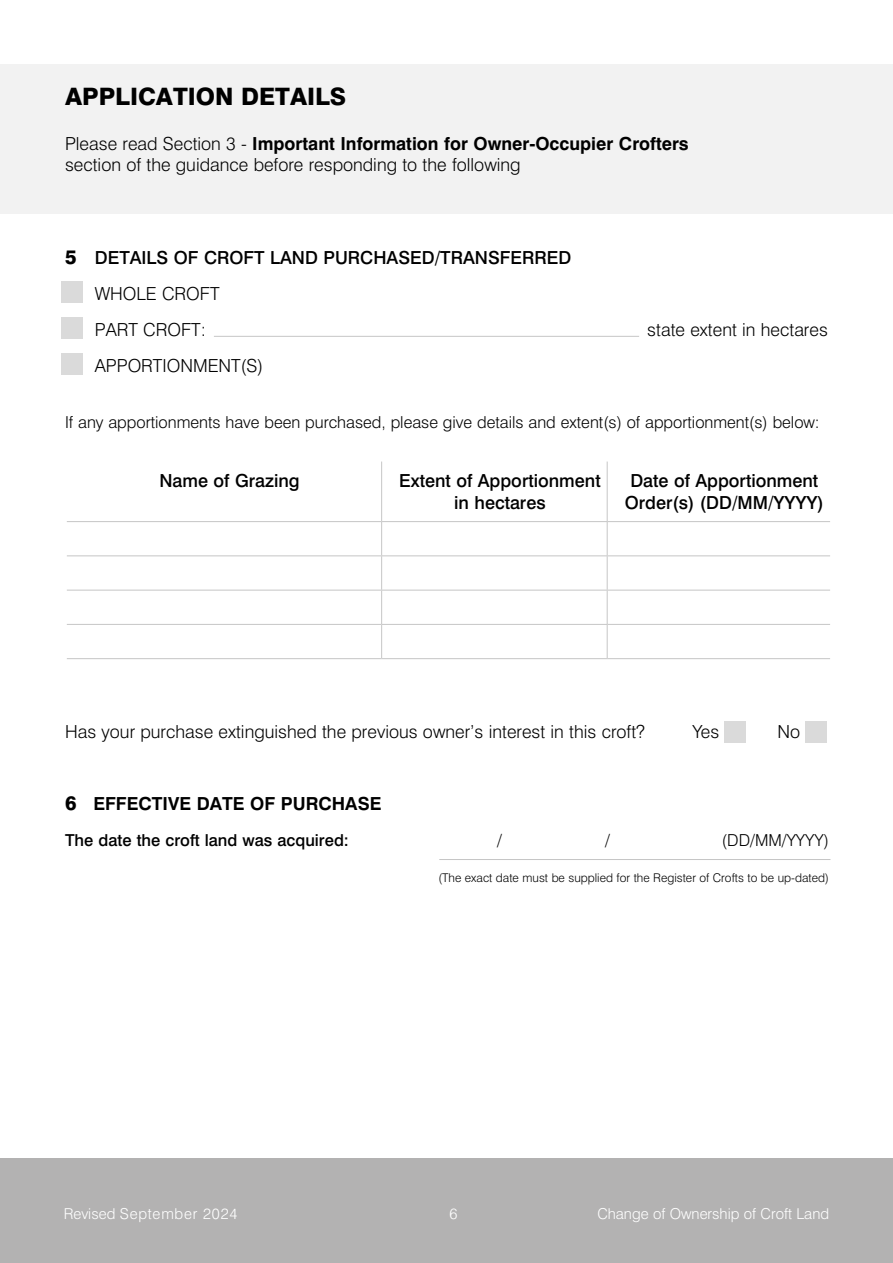
<style>
.page{position:relative;width:893px;height:1263px;background:#fff}
.page>*{position:absolute;margin:0;border:0;box-sizing:border-box;transform-origin:0 0}
.t1{font:800 24px "Swiss 721 BT";color:#000}
.t2{font:300 18px/21px "Swiss 721 BT";color:#000}
.t3{font:500 18px/36px "Swiss 721 BT";color:#000;text-align:center}
.t4{font:700 18px "Swiss 721 BT";color:#000}
.t5{font:300 16.5px "Swiss 721 BT";color:#000}
.t6{font:500 16.5px "Swiss 721 BT";color:#000}
.t7{font:300 15px "Swiss 721 BT";color:#fff}
.t8{font:300 15px "Swiss 721 BT";letter-spacing:.05em;color:#fff}
.t9{font:300 12px "Swiss 721 BT";color:#000}
.s1{font-weight:700}
.s2{font-weight:800;font-size:19.5px}
.s3{font-weight:300}
</style>
<div class="page">
<div style="left:0;top:1158px;width:893px;height:105px;background:#b3b2b2"></div>
<div style="left:0;top:64px;width:893px;height:149px;background:#f2f2f2"></div>
<hr style="left:214px;top:336px;width:425px;height:1px;background:#c6c6c6">
<hr style="left:439px;top:859px;width:391px;height:1px;background:#c6c6c6">
<div style="left:724px;top:721px;width:22px;height:21px;background:#dadada"></div>
<div style="left:805px;top:721px;width:22px;height:21px;background:#dadada"></div>
<div style="left:61px;top:281px;width:21px;height:21px;background:#dadada"></div>
<div style="left:61px;top:317px;width:21px;height:21px;background:#dadada"></div>
<div style="left:61px;top:353px;width:21px;height:21px;background:#dadada"></div>
<svg style="left:67px;top:462px;width:763px;height:196px"></svg>
<hr style="left:381px;top:461px;width:1px;height:60px;background:#c6c6c6">
<hr style="left:607px;top:461px;width:1px;height:60px;background:#c6c6c6">
<hr style="left:67px;top:521px;width:315px;height:1px;background:#c6c6c6">
<hr style="left:382px;top:521px;width:225px;height:1px;background:#c6c6c6">
<hr style="left:381px;top:522px;width:1px;height:33px;background:#c6c6c6">
<hr style="left:607px;top:521px;width:223px;height:1px;background:#c6c6c6">
<hr style="left:607px;top:522px;width:1px;height:33px;background:#c6c6c6">
<hr style="left:67px;top:555px;width:315px;height:1px;background:#c6c6c6">
<hr style="left:382px;top:555px;width:225px;height:1px;background:#c6c6c6">
<hr style="left:381px;top:556px;width:1px;height:34px;background:#c6c6c6">
<hr style="left:607px;top:555px;width:223px;height:1px;background:#c6c6c6">
<hr style="left:607px;top:556px;width:1px;height:34px;background:#c6c6c6">
<hr style="left:67px;top:590px;width:315px;height:1px;background:#c6c6c6">
<hr style="left:382px;top:590px;width:225px;height:1px;background:#c6c6c6">
<hr style="left:381px;top:590px;width:1px;height:34px;background:#c6c6c6">
<hr style="left:607px;top:590px;width:223px;height:1px;background:#c6c6c6">
<hr style="left:607px;top:590px;width:1px;height:34px;background:#c6c6c6">
<hr style="left:67px;top:624px;width:315px;height:1px;background:#c6c6c6">
<hr style="left:382px;top:624px;width:225px;height:1px;background:#c6c6c6">
<hr style="left:381px;top:625px;width:1px;height:33px;background:#c6c6c6">
<hr style="left:607px;top:624px;width:223px;height:1px;background:#c6c6c6">
<hr style="left:607px;top:625px;width:1px;height:33px;background:#c6c6c6">
<hr style="left:67px;top:658px;width:315px;height:1px;background:#c6c6c6">
<hr style="left:382px;top:658px;width:225px;height:1px;background:#c6c6c6">
<hr style="left:607px;top:658px;width:223px;height:1px;background:#c6c6c6">
<h1 class="t1" style="left:65px;top:82px;width:283px">APPLICATION DETAILS</h1>
<p class="t2" style="left:65px;top:133px;width:625px">Please read Section 3 - <span class="s1">Important Information for Owner-Occupier Crofters </span>section of the guidance before responding to the following</p>
<p class="t3" style="left:95px;top:239px;width:478px;text-align:left;text-indent:-30px"><span class="s2">5</span> DETAILS OF CROFT LAND PURCHASED/TRANSFERRED<br><span class="s3">WHOLE CROFT<br>PART CROFT:</span></p>
<p class="t2" style="left:95px;top:355px;width:170px">APPORTIONMENT(S)</p>
<p class="t2" style="left:647px;top:319px;width:182px">state extent in hectares</p>
<p class="t5" style="left:65px;top:412px;width:756px">If any apportionments have been purchased, please give details and extent(s) of apportionment(s) below:</p>
<p class="t3" style="left:159px;top:463px;width:142px">Name of Grazing</p>
<p class="t3" style="left:399px;top:470px;width:203px;line-height:21.6px">Extent of Apportionment in hectares</p>
<p class="t3" style="left:625px;top:470px;width:201px;line-height:21.6px">Date of Apportionment<br>Order(s) (DD/MM/YYYY)</p>
<p class="t2" style="left:65px;top:721px;width:581px">Has your purchase extinguished the previous owner’s interest in this croft?</p>
<p class="t2" style="left:692px;top:721px;width:28px">Yes</p>
<p class="t2" style="left:777px;top:721px;width:24px">No</p>
<p class="t4" style="left:65px;top:793px;width:318px"><span class="s2">6</span> EFFECTIVE DATE OF PURCHASE</p>
<p class="t6" style="left:65px;top:830px;width:285px">The date the croft land was acquired:</p>
<p class="t5" style="left:497px;top:830px;width:6px">/</p>
<p class="t5" style="left:605px;top:830px;width:6px">/</p>
<p class="t5" style="left:722px;top:830px;width:108px">(DD/MM/YYYY)</p>
<p class="t9" style="left:438px;top:871px;width:392px">(The exact date must be supplied for the Register of Crofts to be up-dated)</p>
<p class="t8" style="left:64px;top:1204px;width:175px">Revised September 2024</p>
<p class="t7" style="left:449px;top:1204px;width:9px">6</p>
<p class="t7" style="left:597px;top:1204px;width:233px">Change of Ownership of Croft Land</p>
</div>
